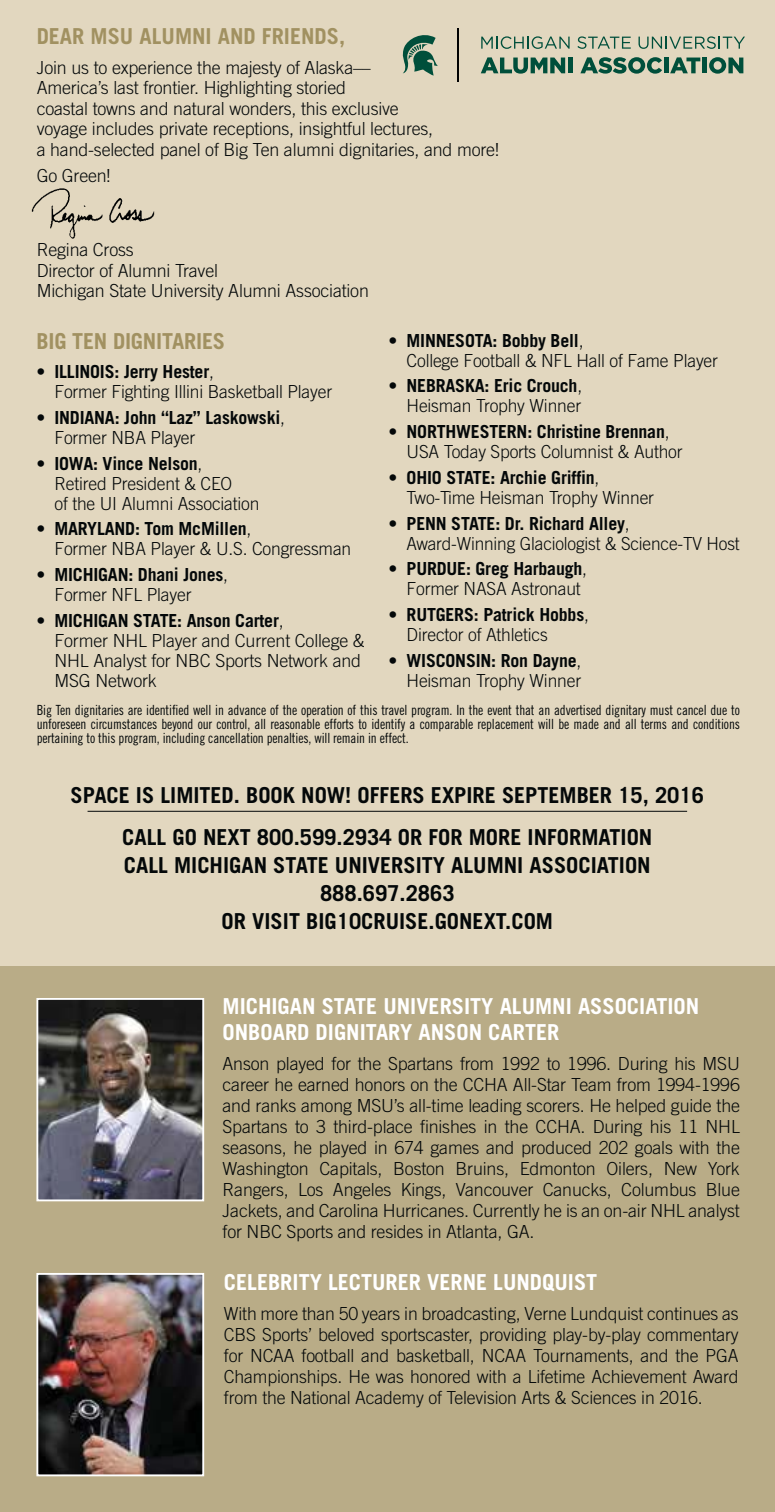
<style>
.page{position:relative;width:775px;height:1512px;background:#fff}
.page>*{position:absolute;margin:0;border:0;box-sizing:border-box;transform-origin:0 0}
.t1{font:700 22px/28px "Trade Gothic LT Std";color:#040809;text-align:center}
.t2{font:700 22px/26.4px "Trade Gothic LT Std";color:#fff}
.t3{font:700 22px "Trade Gothic LT Std";color:#a19161}
.t4{font:300 18px/20px "Trade Gothic LT Std";letter-spacing:-.01em;color:#040809}
.t5{font:700 18px/20px "Trade Gothic LT Std";letter-spacing:-.01em;color:#040809}
.t6{font:14px/14px "Trade Gothic LT Std Cn 18";letter-spacing:-.01em;color:#040809;text-align:justify;scale:.95 1}
.s1{font-weight:700}
.s2{font-weight:300}
</style>
<div class="page">
<img style="left:774px;top:786px;width:1px;height:726px">
<img style="left:774px;top:0;width:1px;height:786px">
<div style="left:0;top:0;width:774px;height:977px;background:#e2d7bf"></div>
<div style="left:0;top:967px;width:774px;height:545px;background:#b9ac87"></div>
<img style="left:39px;top:1276px;width:162px;height:197px">
<div style="left:36px;top:1273px;width:168px;height:203px;border:2px solid #fff"></div>
<img style="left:39px;top:1001px;width:162px;height:197px">
<div style="left:36px;top:998px;width:168px;height:203px;border:2px solid #fff"></div>
<img style="left:31px;top:188px;width:124px;height:51px">
<svg style="left:402px;top:35px;width:35px;height:41px"></svg>
<svg style="left:480px;top:57px;width:85px;height:17px"></svg>
<div style="left:567px;top:58px;width:5px;height:15px;background:#004f3b"></div>
<svg style="left:580px;top:57px;width:81px;height:17px"></svg>
<div style="left:663px;top:58px;width:5px;height:15px;background:#004f3b"></div>
<svg style="left:670px;top:57px;width:30px;height:16px"></svg>
<hr style="left:702px;top:58px;width:4px;height:15px;background:#004f3b">
<svg style="left:709px;top:57px;width:34px;height:17px"></svg>
<svg style="left:481px;top:36px;width:88px;height:13px"></svg>
<svg style="left:577px;top:36px;width:53px;height:13px"></svg>
<svg style="left:638px;top:36px;width:106px;height:13px"></svg>
<hr style="left:457px;top:29px;width:2px;height:53px;background:#010202">
<hr style="left:87px;top:811px;width:599px;height:1px;background:#040809">
<p class="t3" style="left:37px;top:29px;width:310px">DEAR MSU ALUMNI AND FRIENDS,</p>
<p class="t4" style="left:37px;top:59px;width:463px;line-height:20.6px">Join us to experience the majesty of Alaska––<br>America’s last frontier. Highlighting storied<br>coastal towns and natural wonders, this exclusive<br>voyage includes private receptions, insightful lectures,<br>a hand-selected panel of Big Ten alumni dignitaries, and more!</p>
<p class="t4" style="left:37px;top:168px;width:75px">Go Green!</p>
<p class="t4" style="left:37px;top:242px;width:333px">Regina Cross<br>Director of Alumni Travel<br>Michigan State University Alumni Association</p>
<p class="t3" style="left:36px;top:333px;width:190px">BIG TEN DIGNITARIES</p>
<p class="t4" style="left:54px;top:364px;width:279px;text-indent:-18px">• <span class="s1">ILLINOIS: Jerry Hester</span>,<br>Former Fighting Illini Basketball Player</p>
<p class="t5" style="left:54px;top:410px;width:232px;text-indent:-18px"><span class="s2">•</span> INDIANA: John “Laz” Laskowski<span class="s2">,<br>Former NBA Player</span></p>
<p class="t4" style="left:54px;top:455px;width:206px;text-indent:-18px">• <span class="s1">IOWA: Vince Nelson</span>,<br>Retired President &amp; CEO<br>of the UI Alumni Association</p>
<p class="t4" style="left:54px;top:521px;width:298px;text-indent:-18px">• <span class="s1">MARYLAND: Tom McMillen</span>,<br>Former NBA Player &amp; U.S. Congressman</p>
<p class="t5" style="left:54px;top:567px;width:175px;text-indent:-18px"><span class="s2">•</span> MICHIGAN: Dhani Jones<span class="s2">,<br>Former NFL Player</span></p>
<p class="t4" style="left:54px;top:613px;width:312px;text-indent:-18px">• <span class="s1">MICHIGAN STATE: Anson Carter</span>,<br>Former NHL Player and Current College &amp;<br>NHL Analyst for NBC Sports Network and<br>MSG Network</p>
<p class="t4" style="left:406px;top:332px;width:313px;text-indent:-18px">• <span class="s1">MINNESOTA: Bobby Bell</span>,<br>College Football &amp; NFL Hall of Fame Player</p>
<p class="t4" style="left:388px;top:378px;width:195px;text-align:right">• <span class="s1">NEBRASKA: Eric Crouch</span>,<br>Heisman Trophy Winner</p>
<p class="t4" style="left:406px;top:424px;width:277px;text-indent:-18px">• <span class="s1">NORTHWESTERN: Christine Brennan</span>,<br>USA Today Sports Columnist &amp; Author</p>
<p class="t4" style="left:406px;top:470px;width:249px;text-indent:-18px">• <span class="s1">OHIO STATE: Archie Griffin</span>,<br>Two-Time Heisman Trophy Winner</p>
<p class="t4" style="left:406px;top:515px;width:334px;text-indent:-18px">• <span class="s1">PENN STATE: Dr. Richard Alley</span>,<br>Award-Winning Glaciologist &amp; Science-TV Host</p>
<p class="t4" style="left:406px;top:561px;width:182px;text-indent:-18px">• <span class="s1">PURDUE: Greg Harbaugh</span>,<br>Former NASA Astronaut</p>
<p class="t4" style="left:406px;top:607px;width:184px;text-indent:-18px">• <span class="s1">RUTGERS: Patrick Hobbs</span>,<br>Director of Athletics</p>
<p class="t4" style="left:388px;top:653px;width:194px;text-align:right">• <span class="s1">WISCONSIN: Ron Dayne</span>,<br>Heisman Trophy Winner</p>
<p class="t6" style="left:37px;top:705px;width:741px">Big Ten dignitaries are identified well in advance of the operation of this travel program. In the event that an advertised dignitary must cancel due to unforeseen circumstances beyond our control, all reasonable efforts to identify a comparable replacement will be made and all terms and conditions pertaining to this program, including cancellation penalties, will remain in effect.</p>
<p class="t1" style="left:71px;top:777px;width:634px;line-height:42.4px">SPACE IS LIMITED. BOOK NOW! OFFERS EXPIRE SEPTEMBER 15, 2016<br>CALL GO NEXT 800.599.2934 OR FOR MORE INFORMATION</p>
<p class="t1" style="left:124px;top:854px;width:528px">CALL MICHIGAN STATE UNIVERSITY ALUMNI ASSOCIATION<br>888.697.2863<br>OR VISIT BIG10CRUISE.GONEXT.COM</p>
<p class="t2" style="left:222px;top:996px;width:478px">MICHIGAN STATE UNIVERSITY ALUMNI ASSOCIATION<br>ONBOARD DIGNITARY ANSON CARTER</p>
<p class="t4" style="left:222px;top:1056px;width:518px;line-height:21px;text-align:justify">Anson played for the Spartans from 1992 to 1996. During his MSU career he earned honors on the CCHA All-Star Team from 1994-1996 and ranks among MSU’s all-time leading scorers. He helped guide the Spartans to 3 third-place finishes in the CCHA. During his 11 NHL seasons, he played in 674 games and produced 202 goals with the Washington Capitals, Boston Bruins, Edmonton Oilers, New York Rangers, Los Angeles Kings, Vancouver Canucks, Columbus Blue Jackets, and Carolina Hurricanes. Currently he is an on-air NHL analyst for NBC Sports and resides in Atlanta, GA.</p>
<p class="t2" style="left:224px;top:1272px;width:374px">CELEBRITY LECTURER VERNE LUNDQUIST</p>
<p class="t4" style="left:224px;top:1306px;width:516px;line-height:21px;text-align:justify">With more than 50 years in broadcasting, Verne Lundquist continues as CBS Sports’ beloved sportscaster, providing play-by-play commentary for NCAA football and basketball, NCAA Tournaments, and the PGA Championships. He was honored with a Lifetime Achievement Award from the National Academy of Television Arts &amp; Sciences in 2016.</p>
</div>
